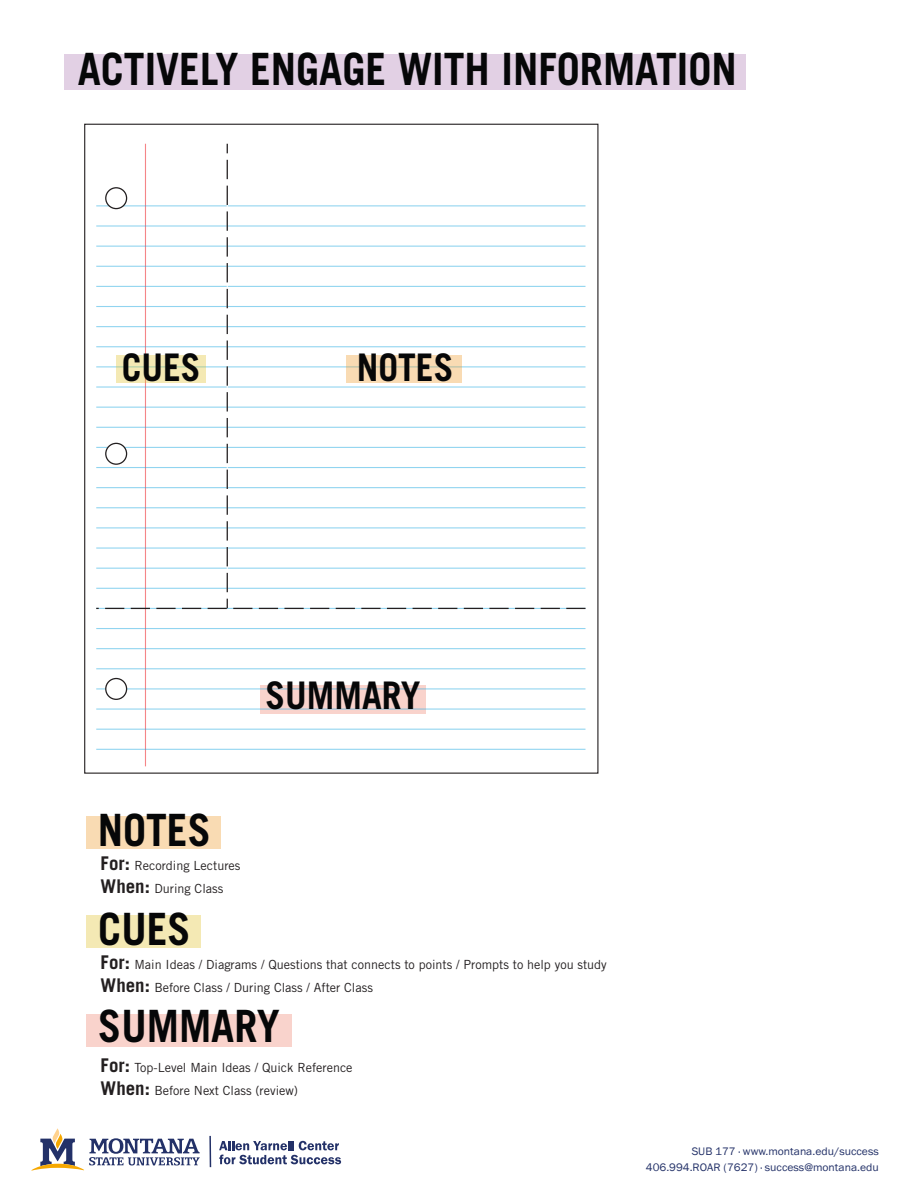
<style>
.page{position:relative;width:918px;height:1188px;background:#fff}
.page>*{position:absolute;margin:0;border:0;box-sizing:border-box;transform-origin:0 0}
.t1{font:700 44.55px/97.4px "Trade Gothic LT Std";color:#060708;scale:.93 1}
.t2{font:700 38.1px "Trade Gothic LT Std";color:#060708;scale:.93 1}
.t3{font:12.6px/23.2px "Trade Gothic LT Std";color:#231f20}
.t4{font:11.25px/15.5px "Franklin Gothic URW Boo";color:#233168;text-align:right;scale:1.04 1}
.s1{font-weight:700;font-size:18.9px}
</style>
<div class="page">
<svg style="left:31px;top:1128px;width:169px;height:43px"></svg>
<hr style="left:209px;top:1136px;width:2px;height:31px;background:#233168">
<svg style="left:219px;top:1141px;width:122px;height:23px"></svg>
<div style="left:64px;top:55px;width:682px;height:35px;background:#e2d0e4"></div>
<div style="left:260px;top:685px;width:166px;height:28px;background:#f9d3cc"></div>
<hr style="left:145px;top:144px;width:1px;height:622px;background:#ee1d23">
<hr style="left:96px;top:628px;width:490px;height:1px;background:#24aae1">
<hr style="left:96px;top:648px;width:490px;height:1px;background:#24aae1">
<hr style="left:96px;top:668px;width:490px;height:1px;background:#24aae1">
<hr style="left:96px;top:688px;width:490px;height:1px;background:#24aae1">
<hr style="left:96px;top:708px;width:490px;height:2px;background:#24aae1">
<hr style="left:96px;top:729px;width:490px;height:1px;background:#24aae1">
<hr style="left:96px;top:749px;width:490px;height:1px;background:#24aae1">
<div style="left:106px;top:679px;width:21px;height:20px;background:#fff;border-radius:50%"></div>
<div style="left:105px;top:678px;width:22px;height:22px;border:1px solid #231f20;border-radius:50%"></div>
<svg style="left:96px;top:160px;width:490px;height:449px"></svg>
<svg style="left:116px;top:355px;width:90px;height:28px;background:#f0e6b2"></svg>
<svg style="left:346px;top:355px;width:116px;height:28px;background:#f6d9b2"></svg>
<div style="left:86px;top:816px;width:134px;height:32px;background:#f9dbb3"></div>
<div style="left:86px;top:915px;width:115px;height:33px;background:#f4e9b4"></div>
<div style="left:86px;top:1014px;width:206px;height:33px;background:#f9d3cc"></div>
<h1 class="t1" style="left:78px;top:20px;width:710px">ACTIVELY ENGAGE WITH INFORMATION</h1>
<h2 class="t2" style="left:122px;top:344px;width:86px">CUES</h2>
<h2 class="t2" style="left:357px;top:344px;width:105px">NOTES</h2>
<h2 class="t2" style="left:266px;top:672px;width:168px">SUMMARY</h2>
<h1 class="t1" style="left:98px;top:780px;width:123px">NOTES</h1>
<p class="t3" style="left:101px;top:854px;width:141px"><span class="s1">For:</span> Recording Lectures<br><span class="s1">When:</span> During Class</p>
<h1 class="t1" style="left:98px;top:880px;width:197px">CUES<br>SUMMARY</h1>
<p class="t3" style="left:101px;top:952px;width:508px"><span class="s1">For:</span> Main Ideas / Diagrams / Questions that connects to points / Prompts to help you study<br><span class="s1">When:</span> Before Class / During Class / After Class</p>
<p class="t3" style="left:101px;top:1055px;width:253px"><span class="s1">For:</span> Top-Level Main Ideas / Quick Reference<br><span class="s1">When:</span> Before Next Class (review)</p>
<p class="t4" style="left:646px;top:1143px;width:226px">SUB 177 · www.montana.edu/success<br>406.994.ROAR (7627) · success@montana.edu</p>
</div>
